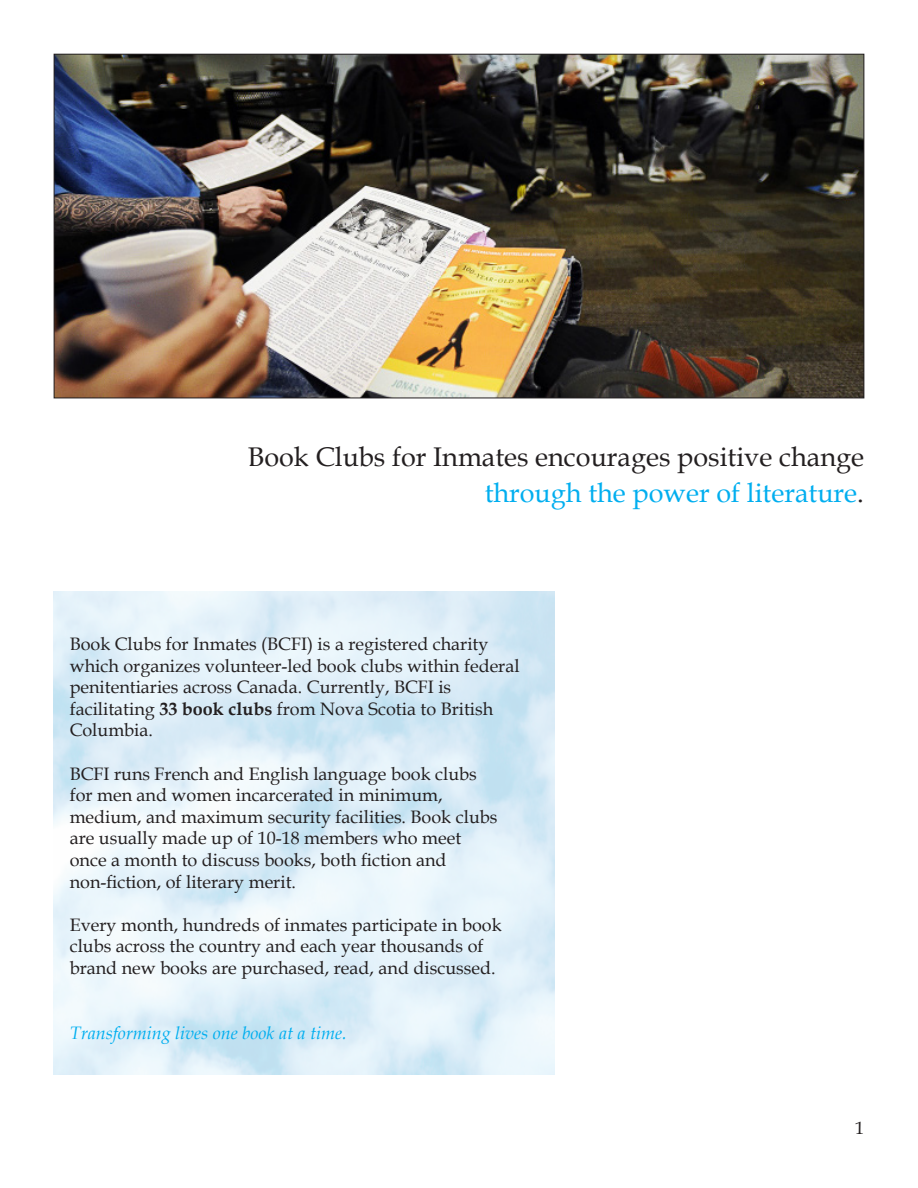
<style>
.page{position:relative;width:918px;height:1188px;background:#fff}
.page>*{position:absolute;margin:0;border:0;box-sizing:border-box;transform-origin:0 0}
.t1{font:27px "Book Antiqua";color:#231f20}
.t2{font:27px "Book Antiqua";color:#00aeef}
.t3{font:18px "Book Antiqua";color:#231f20}
.t4{font:italic 18px "Book Antiqua";color:#00aeef}
.s1{color:#231f20}
.s2{font-weight:700}
</style>
<div class="page">
<img style="left:56px;top:56px;width:806px;height:340px">
<p class="t1" style="left:248px;top:438px;width:618px">Book Clubs for Inmates encourages positive change</p>
<p class="t2" style="left:485px;top:474px;width:381px">through the power of literature<span class="s1">.</span></p>
<p class="t3" style="left:70px;top:631px;width:420px">Book Clubs for Inmates (BCFI) is a registered charity</p>
<p class="t3" style="left:70px;top:653px;width:451px">which organizes volunteer-led book clubs within federal</p>
<p class="t3" style="left:70px;top:675px;width:383px">penitentiaries across Canada. Currently, BCFI is</p>
<p class="t3" style="left:70px;top:696px;width:425px">facilitating <span class="s2">33 book clubs</span> from Nova Scotia to British</p>
<p class="t3" style="left:70px;top:718px;width:85px">Columbia.</p>
<p class="t3" style="left:70px;top:761px;width:409px">BCFI runs French and English language book clubs</p>
<p class="t3" style="left:70px;top:783px;width:374px">for men and women incarcerated in minimum,</p>
<p class="t3" style="left:70px;top:804px;width:429px">medium, and maximum security facilities. Book clubs</p>
<p class="t3" style="left:70px;top:826px;width:393px">are usually made up of 10-18 members who meet</p>
<p class="t3" style="left:70px;top:847px;width:378px">once a month to discuss books, both fiction and</p>
<p class="t3" style="left:70px;top:869px;width:228px">non-fiction, of literary merit.</p>
<p class="t3" style="left:70px;top:912px;width:434px">Every month, hundreds of inmates participate in book</p>
<p class="t3" style="left:70px;top:934px;width:415px">clubs across the country and each year thousands of</p>
<p class="t3" style="left:70px;top:955px;width:427px">brand new books are purchased, read, and discussed.</p>
<p class="t4" style="left:70px;top:1020px;width:278px">Transforming lives one book at a time.</p>
<p class="t3" style="left:855px;top:1115px;width:10px">1</p>
</div>
